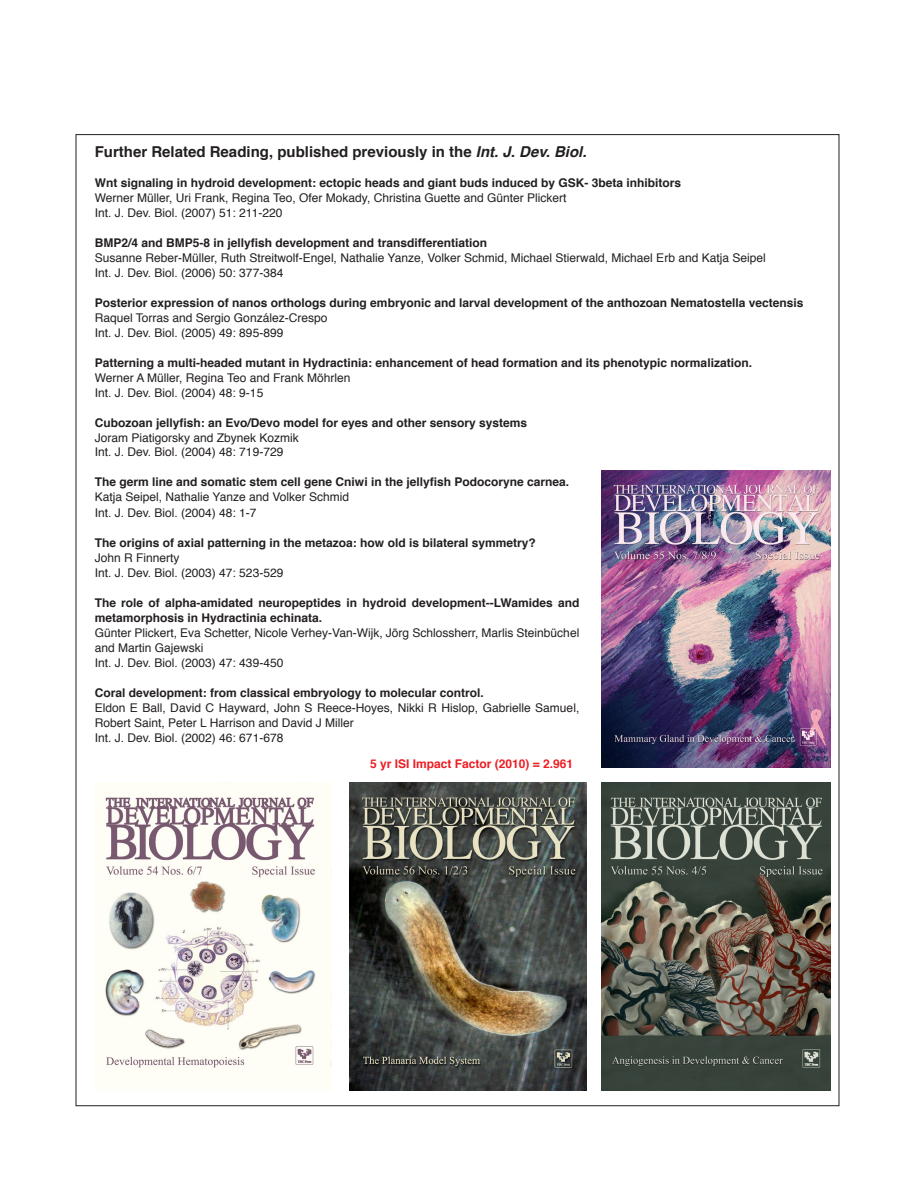
<style>
.page{position:relative;width:915px;height:1191px;background:#fff}
.page>*{position:absolute;margin:0;border:0;box-sizing:border-box;transform-origin:0 0}
._0-TitleSmall-2{font:700 15px "Helvetica";color:#231f20}
._0-RelatedArticles{font:12px/15px "Helvetica";color:#231f20}
._0-RelatedArticles-2{font:700 12px/15px "Helvetica";color:#231f20}
._0-TitleSmall-2-2{font:700 12px "Helvetica";color:#ee1d23}
.s1{font-style:italic}
</style>
<div class="page">
<img style="left:601px;top:782px;width:229px;height:308px">
<img style="left:601px;top:470px;width:229px;height:297px">
<img style="left:105px;top:782px;width:226px;height:308px">
<img style="left:349px;top:782px;width:237px;height:308px">
<p class="_0-TitleSmall-2" style="left:95px;top:139px;width:493px">Further Related Reading, published previously in the <span class="s1">Int. J. Dev. Biol.</span></p>
<p class="_0-RelatedArticles-2" style="left:95px;top:175px;width:588px">Wnt signaling in hydroid development: ectopic heads and giant buds induced by GSK- 3beta inhibitors</p>
<p class="_0-RelatedArticles" style="left:95px;top:190px;width:473px">Werner Müller, Uri Frank, Regina Teo, Ofer Mokady, Christina Guette and Günter Plickert</p>
<p class="_0-RelatedArticles" style="left:95px;top:205px;width:189px">Int. J. Dev. Biol. (2007) 51: 211-220</p>
<p class="_0-RelatedArticles-2" style="left:95px;top:235px;width:394px">BMP2/4 and BMP5-8 in jellyfish development and transdifferentiation</p>
<p class="_0-RelatedArticles" style="left:95px;top:250px;width:672px">Susanne Reber-Müller, Ruth Streitwolf-Engel, Nathalie Yanze, Volker Schmid, Michael Stierwald, Michael Erb and Katja Seipel</p>
<p class="_0-RelatedArticles" style="left:95px;top:265px;width:190px">Int. J. Dev. Biol. (2006) 50: 377-384</p>
<p class="_0-RelatedArticles-2" style="left:95px;top:295px;width:710px">Posterior expression of nanos orthologs during embryonic and larval development of the anthozoan Nematostella vectensis</p>
<p class="_0-RelatedArticles" style="left:95px;top:310px;width:234px">Raquel Torras and Sergio González-Crespo</p>
<p class="_0-RelatedArticles" style="left:95px;top:325px;width:190px">Int. J. Dev. Biol. (2005) 49: 895-899</p>
<p class="_0-RelatedArticles-2" style="left:95px;top:355px;width:658px">Patterning a multi-headed mutant in Hydractinia: enhancement of head formation and its phenotypic normalization.</p>
<p class="_0-RelatedArticles" style="left:95px;top:370px;width:257px">Werner A Müller, Regina Teo and Frank Möhrlen</p>
<p class="_0-RelatedArticles" style="left:95px;top:385px;width:170px">Int. J. Dev. Biol. (2004) 48: 9-15</p>
<p class="_0-RelatedArticles-2" style="left:95px;top:415px;width:434px">Cubozoan jellyfish: an Evo/Devo model for eyes and other sensory systems</p>
<p class="_0-RelatedArticles" style="left:95px;top:430px;width:206px">Joram Piatigorsky and Zbynek Kozmik</p>
<p class="_0-RelatedArticles" style="left:95px;top:445px;width:190px">Int. J. Dev. Biol. (2004) 48: 719-729</p>
<p class="_0-RelatedArticles-2" style="left:95px;top:475px;width:476px">The germ line and somatic stem cell gene Cniwi in the jellyfish Podocoryne carnea.</p>
<p class="_0-RelatedArticles" style="left:95px;top:490px;width:256px">Katja Seipel, Nathalie Yanze and Volker Schmid</p>
<p class="_0-RelatedArticles" style="left:95px;top:505px;width:163px">Int. J. Dev. Biol. (2004) 48: 1-7</p>
<p class="_0-RelatedArticles-2" style="left:95px;top:535px;width:442px">The origins of axial patterning in the metazoa: how old is bilateral symmetry?</p>
<p class="_0-RelatedArticles" style="left:95px;top:550px;width:86px">John R Finnerty</p>
<p class="_0-RelatedArticles" style="left:95px;top:565px;width:190px">Int. J. Dev. Biol. (2003) 47: 523-529</p>
<p class="_0-RelatedArticles-2" style="left:95px;top:595px;width:486px">The role of alpha-amidated neuropeptides in hydroid development--LWamides and metamorphosis in Hydractinia echinata.</p>
<p class="_0-RelatedArticles" style="left:95px;top:625px;width:486px">Günter Plickert, Eva Schetter, Nicole Verhey-Van-Wijk, Jörg Schlossherr, Marlis Steinbüchel and Martin Gajewski</p>
<p class="_0-RelatedArticles" style="left:95px;top:655px;width:190px">Int. J. Dev. Biol. (2003) 47: 439-450</p>
<p class="_0-RelatedArticles-2" style="left:95px;top:685px;width:390px">Coral development: from classical embryology to molecular control.</p>
<p class="_0-RelatedArticles" style="left:95px;top:700px;width:486px">Eldon E Ball, David C Hayward, John S Reece-Hoyes, Nikki R Hislop, Gabrielle Samuel,<br>Robert Saint, Peter L Harrison and David J Miller</p>
<p class="_0-RelatedArticles" style="left:95px;top:730px;width:190px">Int. J. Dev. Biol. (2002) 46: 671-678</p>
<p class="_0-TitleSmall-2-2" style="left:370px;top:754px;width:205px">5 yr ISI Impact Factor (2010) = 2.961</p>
</div>
